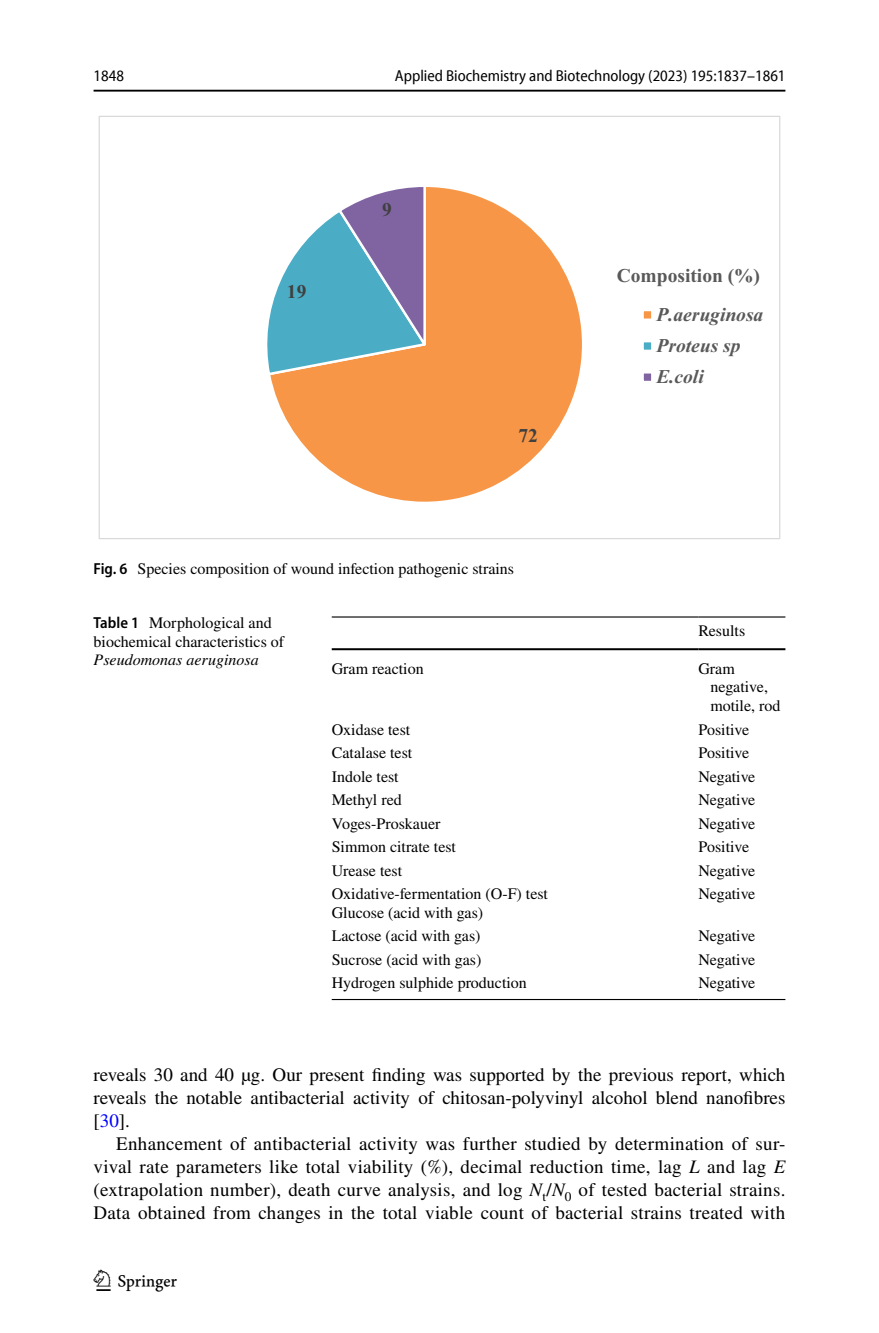
<style>
.page{position:relative;width:879px;height:1333px;background:#fff}
.page>*{position:absolute;margin:0;border:0;box-sizing:border-box;transform-origin:0 0}
.t1{font:30px "Springnew Regular 4";color:#000}
.t2{font:italic 700 19.4px/31.2px "Times New Roman";color:#595959}
.t3{font:700 19.4px "Times New Roman";color:#595959}
.t4{font:700 19.4px "Times New Roman";color:#404040}
.t5{font:19px/23px "STIX";letter-spacing:.005em;color:#000;text-align:justify}
.t6{font:16px/18.4px "STIX";color:#000}
.t7{font:semi-condensed 16px "Myriad Pro Unic";color:#000}
.t8{font:italic 16px "STIX";color:#000}
.s1{font-family:"Myriad Pro";font-weight:600;font-stretch:semi-condensed}
.s2{color:#00f}
.s3{font-style:italic}
</style>
<div class="page">
<hr style="left:94px;top:90px;width:691px;height:2px;background:#000">
<svg style="left:270px;top:187px;width:312px;height:315px"></svg>
<svg style="left:267px;top:187px;width:161px;height:190px"></svg>
<div style="left:641px;top:309px;width:12px;height:12px;background:#f79646;border:2px solid #fff"></div>
<div style="left:641px;top:340px;width:12px;height:12px;background:#4bacc6;border:2px solid #fff"></div>
<div style="left:641px;top:371px;width:12px;height:12px;background:#8064a2;border:2px solid #fff"></div>
<hr style="left:332px;top:616px;width:366px;height:1px;background:#000">
<hr style="left:332px;top:648px;width:366px;height:2px;background:#000">
<hr style="left:698px;top:616px;width:87px;height:1px;background:#000">
<hr style="left:698px;top:648px;width:87px;height:2px;background:#000">
<hr style="left:332px;top:998px;width:366px;height:2px;background:#000">
<hr style="left:698px;top:998px;width:87px;height:2px;background:#000">
<p class="t7" style="left:94px;top:69px;width:32px">1848</p>
<p class="t7" style="left:395px;top:69px;width:392px">Applied Biochemistry and Biotechnology (2023) 195:1837–1861</p>
<p class="t4" style="left:287px;top:277px;width:21px">19</p>
<p class="t4" style="left:382px;top:196px;width:11px">9</p>
<p class="t4" style="left:518px;top:421px;width:21px">72</p>
<p class="t3" style="left:617px;top:261px;width:145px">Composition (%)</p>
<p class="t2" style="left:656px;top:298px;width:108px">P.aeruginosa<br>Proteus sp<br>E.coli</p>
<p class="t6" style="left:94px;top:560px;width:422px"><span class="s1">Fig. 6</span> Species composition of wound infection pathogenic strains</p>
<p class="t6" style="left:94px;top:615px;width:192px"><span class="s1">Table 1</span> Morphological and biochemical characteristics of</p>
<p class="t8" style="left:94px;top:649px;width:167px">Pseudomonas aeruginosa</p>
<p class="t6" style="left:698px;top:622px;width:48px">Results</p>
<p class="t6" style="left:332px;top:660px;width:93px">Gram reaction</p>
<p class="t6" style="left:710px;top:660px;width:71px;text-indent:-12px">Gram negative, motile, rod</p>
<p class="t6" style="left:332px;top:721px;width:80px">Oxidase test</p>
<p class="t6" style="left:698px;top:721px;width:52px">Positive</p>
<p class="t6" style="left:332px;top:744px;width:82px">Catalase test</p>
<p class="t6" style="left:698px;top:744px;width:52px">Positive</p>
<p class="t6" style="left:332px;top:768px;width:68px">Indole test</p>
<p class="t6" style="left:698px;top:768px;width:59px">Negative</p>
<p class="t6" style="left:332px;top:791px;width:71px">Methyl red</p>
<p class="t6" style="left:698px;top:791px;width:59px">Negative</p>
<p class="t6" style="left:332px;top:815px;width:110px">Voges-Proskauer</p>
<p class="t6" style="left:698px;top:815px;width:59px">Negative</p>
<p class="t6" style="left:332px;top:838px;width:126px">Simmon citrate test</p>
<p class="t6" style="left:698px;top:838px;width:52px">Positive</p>
<p class="t6" style="left:332px;top:862px;width:72px">Urease test</p>
<p class="t6" style="left:698px;top:862px;width:59px">Negative</p>
<p class="t6" style="left:332px;top:885px;width:218px">Oxidative-fermentation (O-F) test<br>Glucose (acid with gas)</p>
<p class="t6" style="left:698px;top:885px;width:59px">Negative</p>
<p class="t6" style="left:332px;top:927px;width:150px">Lactose (acid with gas)</p>
<p class="t6" style="left:698px;top:927px;width:59px">Negative</p>
<p class="t6" style="left:332px;top:951px;width:151px">Sucrose (acid with gas)</p>
<p class="t6" style="left:698px;top:951px;width:59px">Negative</p>
<p class="t6" style="left:332px;top:974px;width:197px">Hydrogen sulphide production</p>
<p class="t6" style="left:698px;top:974px;width:59px">Negative</p>
<p class="t5" style="left:94px;top:1064px;width:693px">reveals 30 and 40 µg. Our present finding was supported by the previous report, which reveals the notable antibacterial activity of chitosan-polyvinyl alcohol blend nanofibres [<span class="s2">30</span>].</p>
<p class="t5" style="left:94px;top:1133px;width:693px;text-indent:23px">Enhancement of antibacterial activity was further studied by determination of sur&shy;vival rate parameters like total viability (%), decimal reduction time, lag <span class="s3">L</span> and lag <span class="s3">E </span>(extrapolation number), death curve analysis, and log <span class="s3">N</span><sub>t</sub>/<span class="s3">N</span><sub>0</sub> of tested bacterial strains.<br>Data obtained from changes in the total viable count of bacterial strains treated with</p>
<h1 class="t1" style="left:96px;top:1269px;width:83px">1 3</h1>
</div>
